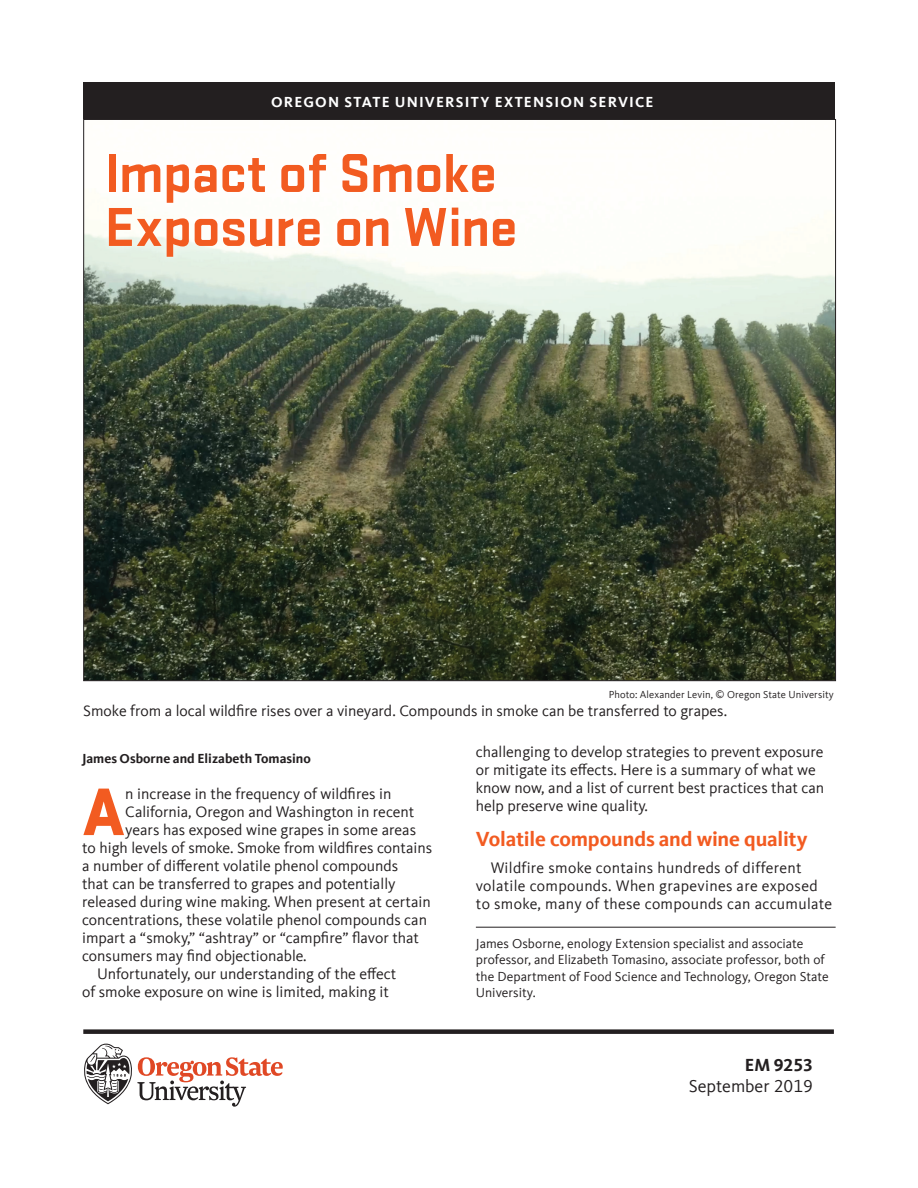
<style>
.page{position:relative;width:918px;height:1188px;background:#fff}
.page>*{position:absolute;margin:0;border:0;box-sizing:border-box;transform-origin:0 0}
.t1{font:900 69.75px "Stratum 2";color:#f25b21}
.t2{font:700 57px/54px "Stratum 2";letter-spacing:-.02em;color:#f25b21}
.t3{font:700 21px "Kievit Offc";letter-spacing:-.01em;color:#f25b21}
.t4{font:18px "Kievit Offc";color:#231f20}
.t5{font:700 18px "Kievit Offc";color:#231f20}
.t6{font:15.75px/18px "Kievit Offc";color:#231f20}
.t7{font:15.75px/18px "Kievit Offc";letter-spacing:.02em;color:#231f20}
.t8{font:700 15px "Kievit Offc";letter-spacing:.08em;color:#fff}
.t9{font:13.5px/16.5px "Kievit Offc";color:#231f20}
.t10{font:700 13.5px "Kievit Offc";color:#231f20}
.t11{font:10.5px "Kievit Offc";letter-spacing:.01em;color:#231f20}
</style>
<div class="page">
<div style="left:83px;top:83px;width:752px;height:36px;background:#231f20"></div>
<svg style="left:84px;top:1043px;width:199px;height:64px"></svg>
<div style="left:83px;top:1029px;width:751px;height:5px;background:#231f20"></div>
<hr style="left:476px;top:927px;width:360px;height:1px;background:#231f20">
<img style="left:85px;top:214px;width:749px;height:465px">
<img style="left:99px;top:209px;width:425px;height:57px">
<p class="t8" style="left:271px;top:93px;width:384px">OREGON STATE UNIVERSITY EXTENSION SERVICE</p>
<h2 class="t2" style="left:105px;top:143px;width:415px">Impact of Smoke<br>Exposure on Wine</h2>
<p class="t11" style="left:609px;top:688px;width:227px">Photo: Alexander Levin, © Oregon State University</p>
<p class="t6" style="left:83px;top:702px;width:646px">Smoke from a local wildfire rises over a vineyard. Compounds in smoke can be transferred to grapes.</p>
<p class="t10" style="left:82px;top:751px;width:230px">James Osborne and Elizabeth Tomasino</p>
<h1 class="t1" style="left:82px;top:761px;width:45px">A</h1>
<p class="t6" style="left:125px;top:785px;width:268px">n increase in the frequency of wildfires in</p>
<p class="t6" style="left:476px;top:743px;width:350px">challenging to develop strategies to prevent exposure or mitigate its effects. Here is a summary of what we know now, and a list of current best practices that can help preserve wine quality.</p>
<h3 class="t3" style="left:476px;top:827px;width:333px">Volatile compounds and wine quality</h3>
<p class="t7" style="left:476px;top:859px;width:358px;text-indent:15px">Wildfire smoke contains hundreds of different volatile compounds. When grapevines are exposed to smoke, many of these compounds can accumulate</p>
<p class="t6" style="left:125px;top:803px;width:291px">California, Oregon and Washington in recent</p>
<p class="t6" style="left:125px;top:821px;width:292px">years has exposed wine grapes in some areas</p>
<p class="t6" style="left:82px;top:839px;width:352px">to high levels of smoke. Smoke from wildfires contains</p>
<p class="t6" style="left:82px;top:857px;width:318px">a number of different volatile phenol compounds</p>
<p class="t6" style="left:82px;top:875px;width:315px">that can be transferred to grapes and potentially</p>
<p class="t6" style="left:82px;top:893px;width:350px">released during wine making. When present at certain</p>
<p class="t6" style="left:82px;top:911px;width:346px">concentrations, these volatile phenol compounds can</p>
<p class="t6" style="left:82px;top:929px;width:338px">impart a “smoky,” “ashtray” or “campfire” flavor that</p>
<p class="t6" style="left:82px;top:947px;width:226px">consumers may find objectionable.</p>
<p class="t6" style="left:97px;top:965px;width:301px">Unfortunately, our understanding of the effect</p>
<p class="t6" style="left:82px;top:983px;width:308px">of smoke exposure on wine is limited, making it</p>
<p class="t9" style="left:476px;top:935px;width:354px">James Osborne, enology Extension specialist and associate professor, and Elizabeth Tomasino, associate professor, both of the Department of Food Science and Technology, Oregon State University.</p>
<p class="t5" style="left:745px;top:1054px;width:70px">EM 9253</p>
<p class="t4" style="left:689px;top:1076px;width:126px">September 2019</p>
</div>
